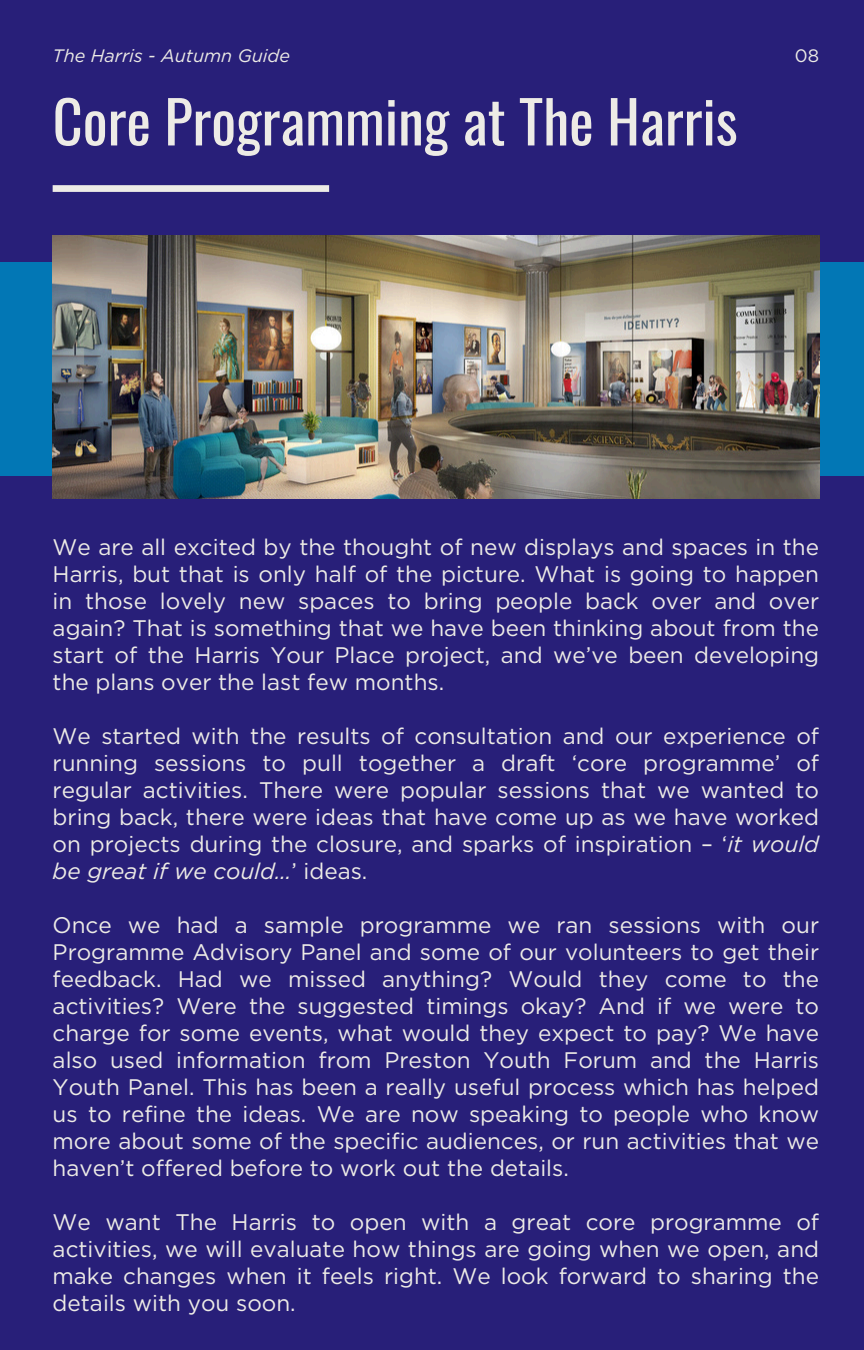
<style>
.page{position:relative;width:864px;height:1350px;background:#281f79}
.page>*{position:absolute;margin:0;border:0;box-sizing:border-box;transform-origin:0 0}
.t1{font:58.5px "Oswald";color:#edebe6}
.t2{font:22.5px/27px "Gotham";color:#edebe6;text-align:justify}
.t3{font:italic 18px "Gotham";color:#edebe6}
.t4{font:18px "Gotham";color:#edebe6}
.s1{font-style:italic}
</style>
<div class="page">
<div style="left:53px;top:185px;width:276px;height:7px;background:#edebe6"></div>
<div style="left:0;top:262px;width:864px;height:214px;background:#0277b5"></div>
<img style="left:52px;top:235px;width:768px;height:263px">
<h2 class="t3" style="left:53px;top:45px;width:239px">The Harris - Autumn Guide</h2>
<h2 class="t1" style="left:53px;top:76px;width:687px">Core Programming at The Harris</h2>
<h2 class="t4" style="left:795px;top:45px;width:26px">08</h2>
<p class="t2" style="left:53px;top:533px;width:768px">We are all excited by the thought of new displays and spaces in the Harris, but that is only half of the picture. What is going to happen in those lovely new spaces to bring people back over and over again? That is something that we have been thinking about from the start of the Harris Your Place project, and we’ve been developing the plans over the last few months.</p>
<p class="t2" style="left:53px;top:722px;width:768px">We started with the results of consultation and our experience of running sessions to pull together a draft ‘core programme’ of regular activities. There were popular sessions that we wanted to bring back, there were ideas that have come up as we have worked on projects during the closure, and sparks of inspiration – ‘<span class="s1">it would be great if we could…</span>’ ideas.</p>
<h1 class="t2" style="left:53px;top:911px;width:768px">Once we had a sample programme we ran sessions with our Programme Advisory Panel and some of our volunteers to get their feedback. Had we missed anything? Would they come to the activities? Were the suggested timings okay? And if we were to charge for some events, what would they expect to pay? We have also used information from Preston Youth Forum and the Harris Youth Panel. This has been a really useful process which has helped us to refine the ideas. We are now speaking to people who know more about some of the specific audiences, or run activities that we haven’t offered before to work out the details.</h1>
<h2 class="t2" style="left:53px;top:1208px;width:768px">We want The Harris to open with a great core programme of activities, we will evaluate how things are going when we open, and make changes when it feels right. We look forward to sharing the details with you soon.</h2>
</div>
